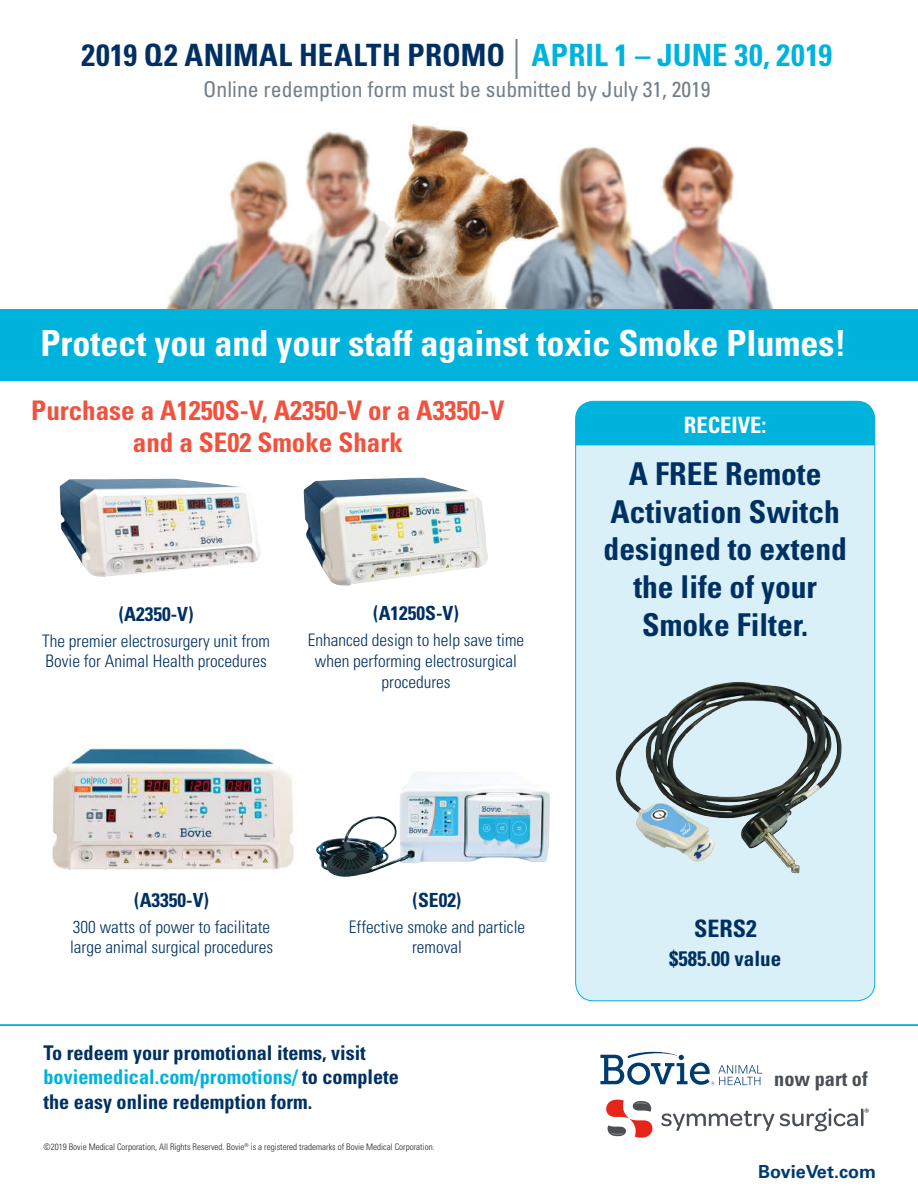
<style>
.page{position:relative;width:918px;height:1188px;background:#fff}
.page>*{position:absolute;margin:0;border:0;box-sizing:border-box;transform-origin:0 0}
.t1{font:700 condensed 36px "Univers";color:#fff}
.t2{font:700 condensed 31.5px/37.8px "Univers";color:#003062;text-align:center}
.t3{font:700 condensed 30.75px "Univers";letter-spacing:.01em;color:#003062}
.t4{font:700 condensed 27px/32.4px "Univers";color:#f0523e;text-align:center}
.t5{font:700 condensed 24px "Univers";color:#003062}
.t6{font:700 condensed 22.5px "Univers";color:#fff}
.t7{font:condensed 21.75px "Univers";color:#727f8a}
.t8{font:700 condensed 21px "Univers";color:#003062}
.t9{font:700 condensed 20.25px/24.3px "Univers";color:#003062}
.t10{font:700 condensed 20.25px "Univers";color:#4a4f55}
.t11{font:700 condensed 19.5px "Univers";color:#003062}
.t12{font:700 18px "Univers LT Std";color:#003b70}
.t13{font:300 condensed 17.25px/20.7px "Univers";color:#003062}
.t14{font:300 condensed 9px "Univers";color:#231f20}
.s1{font-weight:400;font-size:39.9px;color:#727f8a}
.s2{color:#00b3dc}
</style>
<div class="page">
<div style="left:0;top:310px;width:918px;height:71px;background:#00b3dc"></div>
<img style="left:166px;top:123px;width:608px;height:186px">
<div style="left:576px;top:401px;width:299px;height:600px;background:#d9f0f8;border-radius:18px"></div>
<div style="left:576px;top:401px;width:299px;height:44px;background:#00b3dc"></div>
<img style="left:60px;top:479px;width:200px;height:98px">
<img style="left:303px;top:478px;width:185px;height:108px">
<hr style="left:0;top:1024px;width:918px;height:2px;background:#00b3dc">
<hr style="left:0;top:309px;width:918px;height:2px;background:#00b3dc">
<svg style="left:600px;top:1052px;width:162px;height:33px"></svg>
<img style="left:52px;top:748px;width:242px;height:122px">
<svg style="left:606px;top:1100px;width:46px;height:38px"></svg>
<svg style="left:661px;top:1108px;width:208px;height:23px"></svg>
<img style="left:616px;top:682px;width:226px;height:192px">
<img style="left:316px;top:772px;width:234px;height:105px">
<h3 class="t3" style="left:82px;top:36px;width:752px">2019 Q2 ANIMAL HEALTH PROMO <span class="s1">|</span> <span class="s2">APRIL 1 – JUNE 30, 2019</span></h3>
<p class="t7" style="left:203px;top:76px;width:509px">Online redemption form must be submitted by July 31, 2019</p>
<h1 class="t1" style="left:40px;top:321px;width:807px">Protect you and your staff against toxic Smoke Plumes!</h1>
<h3 class="t4" style="left:31px;top:394px;width:475px">Purchase a A1250S-V, A2350-V or a A3350-V and a SE02 Smoke Shark</h3>
<p class="t11" style="left:119px;top:602px;width:76px">(A2350-V)</p>
<p class="t13" style="left:42px;top:630px;width:229px">The premier electrosurgery unit from<br>Bovie for Animal Health procedures</p>
<p class="t11" style="left:373px;top:601px;width:87px">(A1250S-V)</p>
<p class="t13" style="left:308px;top:630px;width:218px;text-align:center">Enhanced design to help save time when performing electrosurgical procedures</p>
<p class="t11" style="left:134px;top:888px;width:76px">(A3350-V)</p>
<p class="t13" style="left:70px;top:916px;width:205px">300 watts of power to facilitate large animal surgical procedures</p>
<p class="t11" style="left:413px;top:888px;width:50px">(SE02)</p>
<p class="t13" style="left:349px;top:916px;width:178px;text-align:center">Effective smoke and particle removal</p>
<p class="t9" style="left:44px;top:1041px;width:357px">To redeem your promotional items, visit <span class="s2">boviemedical.com/promotions/</span> to complete the easy online redemption form.</p>
<p class="t14" style="left:44px;top:1141px;width:393px">©2019 Bovie Medical Corporation, All Rights Reserved. Bovie<sup>®</sup> is a registered trademarks of Bovie Medical Corporation.</p>
<h3 class="t6" style="left:684px;top:411px;width:84px">RECEIVE:</h3>
<h2 class="t2" style="left:604px;top:455px;width:245px">A FREE Remote<br>Activation Switch designed to extend the life of your<br>Smoke Filter.</h2>
<h3 class="t5" style="left:694px;top:914px;width:64px">SERS2</h3>
<p class="t8" style="left:669px;top:946px;width:113px">$585.00 value</p>
<p class="t10" style="left:774px;top:1066px;width:95px">now part of</p>
<p class="t12" style="left:758px;top:1161px;width:119px">BovieVet.com</p>
</div>
